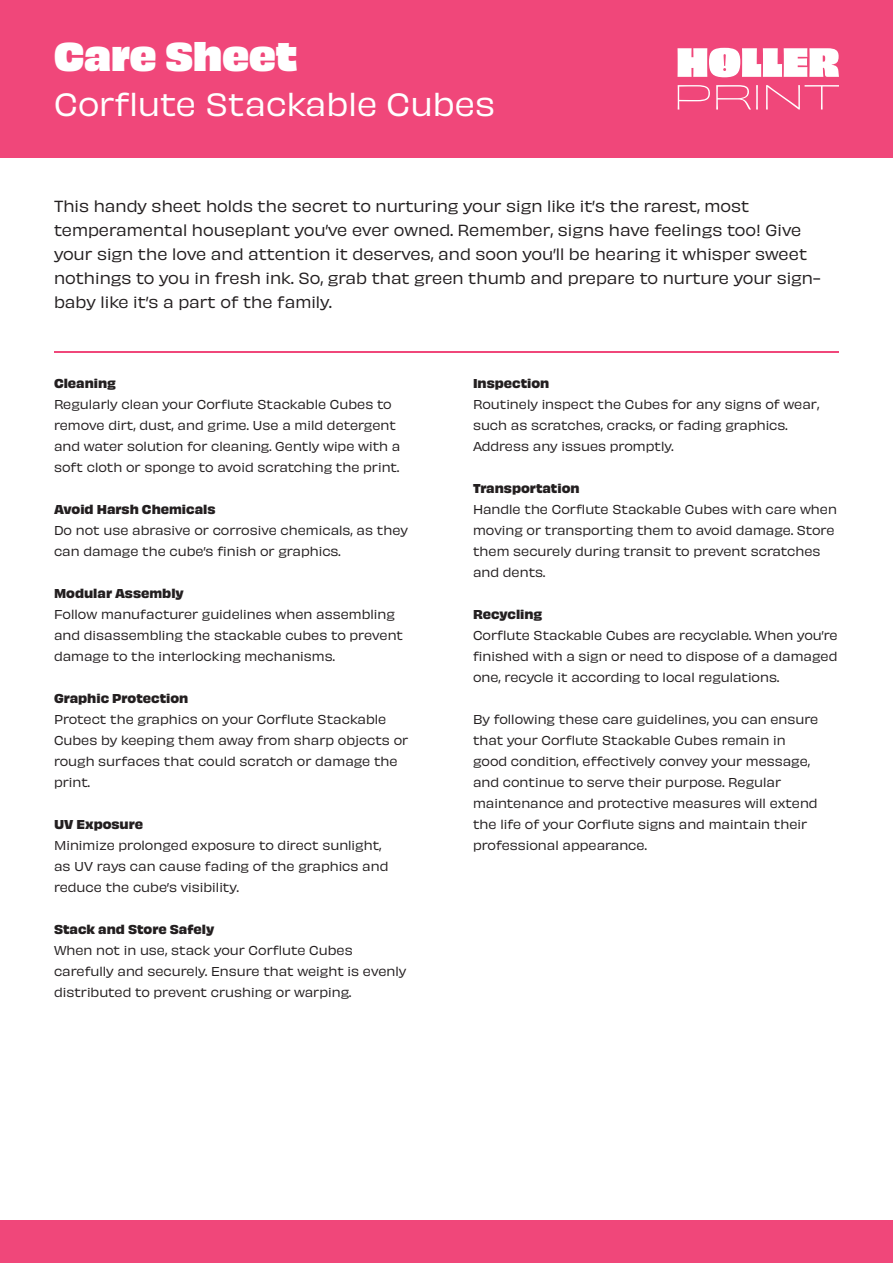
<style>
.page{position:relative;width:893px;height:1263px;background:#fff}
.page>*{position:absolute;margin:0;border:0;box-sizing:border-box;transform-origin:0 0}
.t1{font:37.5px "Obviously Blck";color:#fff}
.t2{font:30px "Obviously";color:#fff}
.t3{font:15px/24px "Obviously";color:#231f20}
.t4{font:12px/21px "Obviously";color:#231f20}
.t5{font:700 12px "Obviously";color:#231f20}
</style>
<div class="page">
<hr style="left:54px;top:351px;width:785px;height:2px;background:#f0477a">
<div style="left:0;top:1220px;width:893px;height:43px;background:#f0477a"></div>
<div style="left:0;top:0;width:893px;height:157px;background:#f0477a"></div>
<svg style="left:678px;top:85px;width:32px;height:25px"></svg>
<svg style="left:716px;top:85px;width:42px;height:25px"></svg>
<svg style="left:766px;top:85px;width:73px;height:25px"></svg>
<svg style="left:677px;top:48px;width:162px;height:29px;background:#fce1e9"></svg>
<p class="t1" style="left:54px;top:27px;width:245px">Care Sheet</p>
<p class="t2" style="left:54px;top:82px;width:443px">Corflute Stackable Cubes</p>
<p class="t3" style="left:54px;top:193px;width:768px">This handy sheet holds the secret to nurturing your sign like it’s the rarest, most temperamental houseplant you’ve ever owned. Remember, signs have feelings too! Give your sign the love and attention it deserves, and soon you’ll be hearing it whisper sweet nothings to you in fresh ink. So, grab that green thumb and prepare to nurture your sign&shy;baby like it’s a part of the family.</p>
<p class="t5" style="left:54px;top:374px;width:64px">Cleaning</p>
<p class="t4" style="left:54px;top:393px;width:348px">Regularly clean your Corflute Stackable Cubes to remove dirt, dust, and grime. Use a mild detergent and water solution for cleaning. Gently wipe with a soft cloth or sponge to avoid scratching the print.</p>
<p class="t5" style="left:54px;top:500px;width:163px">Avoid Harsh Chemicals</p>
<p class="t4" style="left:54px;top:519px;width:356px">Do not use abrasive or corrosive chemicals, as they can damage the cube’s finish or graphics.</p>
<p class="t5" style="left:54px;top:584px;width:131px">Modular Assembly</p>
<p class="t4" style="left:54px;top:603px;width:351px">Follow manufacturer guidelines when assembling and disassembling the stackable cubes to prevent damage to the interlocking mechanisms.</p>
<p class="t5" style="left:54px;top:689px;width:136px">Graphic Protection</p>
<p class="t4" style="left:54px;top:708px;width:356px">Protect the graphics on your Corflute Stackable Cubes by keeping them away from sharp objects or rough surfaces that could scratch or damage the print.</p>
<p class="t5" style="left:54px;top:815px;width:91px">UV Exposure</p>
<p class="t4" style="left:54px;top:834px;width:336px">Minimize prolonged exposure to direct sunlight, as UV rays can cause fading of the graphics and reduce the cube’s visibility.</p>
<p class="t5" style="left:54px;top:920px;width:162px">Stack and Store Safely</p>
<p class="t4" style="left:54px;top:939px;width:354px">When not in use, stack your Corflute Cubes carefully and securely. Ensure that weight is evenly distributed to prevent crushing or warping.</p>
<p class="t5" style="left:473px;top:374px;width:78px">Inspection</p>
<p class="t4" style="left:473px;top:393px;width:348px">Routinely inspect the Cubes for any signs of wear, such as scratches, cracks, or fading graphics.<br>Address any issues promptly.</p>
<p class="t5" style="left:473px;top:479px;width:108px">Transportation</p>
<p class="t4" style="left:473px;top:498px;width:365px">Handle the Corflute Stackable Cubes with care when moving or transporting them to avoid damage. Store them securely during transit to prevent scratches and dents.</p>
<p class="t5" style="left:473px;top:605px;width:71px">Recycling</p>
<p class="t4" style="left:473px;top:624px;width:366px;text-align:justify">Corflute Stackable Cubes are recyclable. When you’re finished with a sign or need to dispose of a damaged one, recycle it according to local regulations.</p>
<p class="t4" style="left:473px;top:708px;width:347px">By following these care guidelines, you can ensure that your Corflute Stackable Cubes remain in good condition, effectively convey your message, and continue to serve their purpose. Regular maintenance and protective measures will extend the life of your Corflute signs and maintain their professional appearance.</p>
</div>
